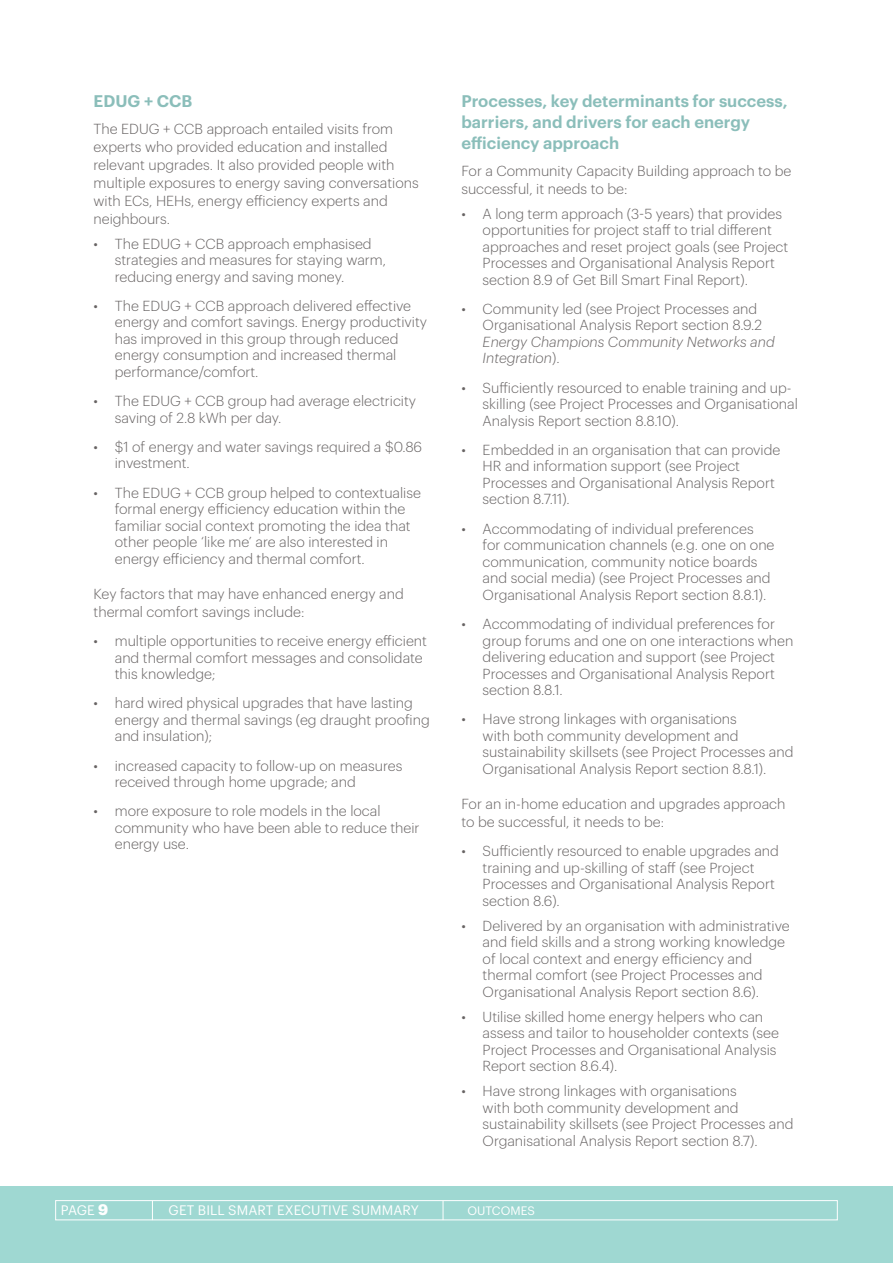
<style>
.page{position:relative;width:893px;height:1263px;background:#fff}
.page>*{position:absolute;margin:0;border:0;box-sizing:border-box;transform-origin:0 0}
.t1{font:600 16.5px/21px "Graphik";color:#8bbeba}
.t2{font:300 14.25px/16.5px "Graphik";color:#676363}
.t3{font:italic 300 14.25px/16.5px "Graphik";color:#676363}
.t4{font:13.5px "Graphik";letter-spacing:.005em;color:#fff}
.t5{font:12px "Graphik";letter-spacing:.005em;color:#fff}
.s1{font-style:normal}
.s2{font-weight:700;font-size:15px}
</style>
<div class="page">
<div style="left:0;top:1186px;width:893px;height:77px;background:#9fd8d2"></div>
<svg style="left:152px;top:1202px;width:1px;height:16px"></svg>
<svg style="left:443px;top:1202px;width:1px;height:16px"></svg>
<div style="left:55px;top:1200px;width:783px;height:20px;border:1px solid #fff"></div>
<p class="t1" style="left:94px;top:89px;width:100px">EDUG + CCB</p>
<p class="t2" style="left:94px;top:118px;width:327px;line-height:18px">The EDUG + CCB approach entailed visits from experts who provided education and installed relevant upgrades. It also provided people with multiple exposures to energy saving conversations with ECs, HEHs, energy efficiency experts and neighbours.</p>
<p class="t2" style="left:115px;top:234px;width:273px;text-indent:-21px">• The EDUG + CCB approach emphasised strategies and measures for staying warm, reducing energy and saving money.</p>
<p class="t2" style="left:115px;top:296px;width:314px;text-indent:-21px">• The EDUG + CCB approach delivered effective energy and comfort savings. Energy productivity has improved in this group through reduced energy consumption and increased thermal performance/comfort.</p>
<p class="t2" style="left:115px;top:392px;width:303px;text-indent:-21px">• The EDUG + CCB group had average electricity saving of 2.8 kWh per day.</p>
<p class="t2" style="left:115px;top:437px;width:309px;text-indent:-21px">• $1 of energy and water savings required a $0.86 investment.</p>
<p class="t2" style="left:115px;top:483px;width:308px;text-indent:-21px">• The EDUG + CCB group helped to contextualise formal energy efficiency education within the familiar social context promoting the idea that other people ‘like me’ are also interested in energy efficiency and thermal comfort.</p>
<p class="t2" style="left:94px;top:583px;width:312px;line-height:18px">Key factors that may have enhanced energy and thermal comfort savings include:</p>
<p class="t2" style="left:115px;top:631px;width:314px;text-indent:-21px">• multiple opportunities to receive energy efficient and thermal comfort messages and consolidate this knowledge;</p>
<p class="t2" style="left:115px;top:694px;width:316px;text-indent:-21px">• hard wired physical upgrades that have lasting energy and thermal savings (eg draught proofing and insulation);</p>
<p class="t2" style="left:115px;top:756px;width:289px;text-indent:-21px">• increased capacity to follow-up on measures received through home upgrade; and</p>
<p class="t2" style="left:115px;top:802px;width:306px;text-indent:-21px">• more exposure to role models in the local community who have been able to reduce their energy use.</p>
<p class="t1" style="left:461px;top:89px;width:328px">Processes, key determinants for success, barriers, and drivers for each energy efficiency approach</p>
<p class="t2" style="left:461px;top:160px;width:332px;line-height:18px">For a Community Capacity Building approach to be successful, it needs to be:</p>
<p class="t2" style="left:483px;top:204px;width:307px;text-indent:-21px">• A long term approach (3-5 years) that provides opportunities for project staff to trial different approaches and reset project goals (see Project Processes and Organisational Analysis Report section 8.9 of Get Bill Smart Final Report).</p>
<p class="t2" style="left:483px;top:299px;width:281px;text-indent:-21px">• Community led (see Project Processes and<br>Organisational Analysis Report section 8.9.2</p>
<p class="t3" style="left:483px;top:332px;width:294px">Energy Champions Community Networks and<br>Integration<span class="s1">).</span></p>
<p class="t2" style="left:483px;top:378px;width:317px;text-indent:-21px">• Sufficiently resourced to enable training and up&shy;skilling (see Project Processes and Organisational<br>Analysis Report section 8.8.10).</p>
<p class="t2" style="left:483px;top:440px;width:299px;text-indent:-21px">• Embedded in an organisation that can provide HR and information support (see Project Processes and Organisational Analysis Report section 8.7.11).</p>
<p class="t2" style="left:483px;top:519px;width:293px;text-indent:-21px">• Accommodating of individual preferences for communication channels (e.g. one on one communication, community notice boards and social media) (see Project Processes and Organisational Analysis Report section 8.8.1).</p>
<p class="t2" style="left:483px;top:614px;width:312px;text-indent:-21px">• Accommodating of individual preferences for group forums and one on one interactions when delivering education and support (see Project Processes and Organisational Analysis Report section 8.8.1.</p>
<p class="t2" style="left:483px;top:710px;width:312px;text-indent:-21px">• Have strong linkages with organisations<br>with both community development and sustainability skillsets (see Project Processes and Organisational Analysis Report section 8.8.1).</p>
<p class="t2" style="left:461px;top:793px;width:326px;line-height:18px">For an in-home education and upgrades approach to be successful, it needs to be:</p>
<p class="t2" style="left:483px;top:841px;width:298px;text-indent:-21px">• Sufficiently resourced to enable upgrades and training and up-skilling of staff (see Project Processes and Organisational Analysis Report section 8.6).</p>
<p class="t2" style="left:483px;top:916px;width:309px;text-indent:-21px">• Delivered by an organisation with administrative and field skills and a strong working knowledge of local context and energy efficiency and thermal comfort (see Project Processes and Organisational Analysis Report section 8.6).</p>
<p class="t2" style="left:483px;top:1007px;width:298px;text-indent:-21px">• Utilise skilled home energy helpers who can assess and tailor to householder contexts (see Project Processes and Organisational Analysis Report section 8.6.4).</p>
<p class="t2" style="left:483px;top:1081px;width:312px;text-indent:-21px">• Have strong linkages with organisations<br>with both community development and sustainability skillsets (see Project Processes and Organisational Analysis Report section 8.7).</p>
<p class="t4" style="left:61px;top:1200px;width:49px">PAGE <span class="s2">9</span></p>
<p class="t4" style="left:169px;top:1200px;width:252px">GET BILL SMART EXECUTIVE SUMMARY</p>
<p class="t5" style="left:467px;top:1201px;width:69px">OUTCOMES</p>
</div>
